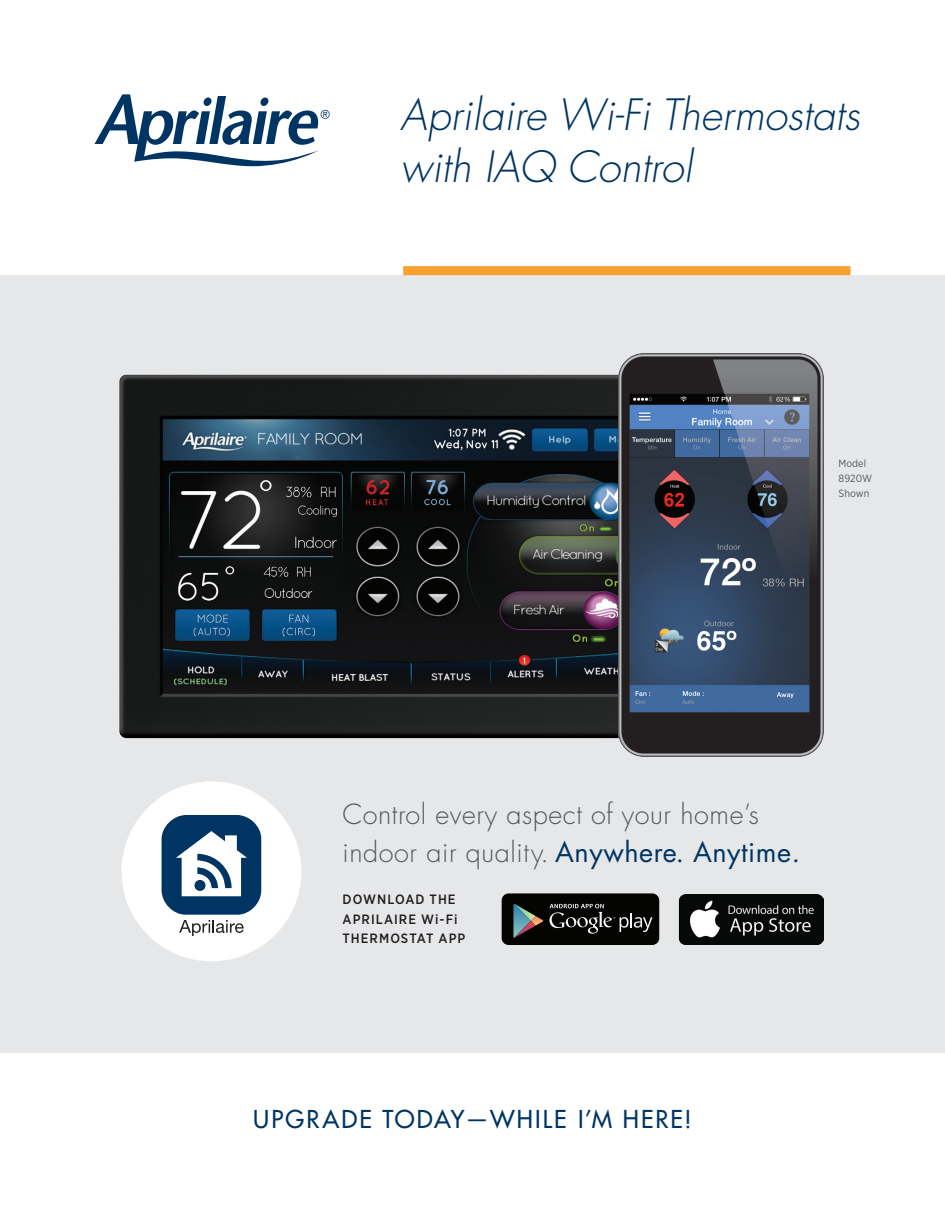
<style>
.page{position:relative;width:945px;height:1215px;background:#fff}
.page>*{position:absolute;margin:0;border:0;box-sizing:border-box;transform-origin:0 0}
.t1{font:italic 300 42px/52.5px "Futura LT Pro";color:#003563}
.t2{font:300 27px/37.5px "Futura LT Pro";letter-spacing:.02em;color:#57585a}
.t3{font:500 24px "Futura LT Pro";letter-spacing:.085em;color:#003563}
.t4{font:500 13.5px/19.5px "Gotham Narrow";letter-spacing:.075em;color:#231f20}
.t5{font:10.5px/15px "Gotham Narrow";color:#57585a}
.s1{font-weight:400;color:#003563}
</style>
<div class="page">
<div style="left:0;top:275px;width:945px;height:777px;background:#e6e7e9"></div>
<div style="left:121px;top:781px;width:180px;height:180px;background:#fff;border-radius:50%"></div>
<div style="left:162px;top:815px;width:99px;height:100px;background:#003563;border-radius:24px"></div>
<svg style="left:176px;top:831px;width:71px;height:65px"></svg>
<div style="left:194px;top:880px;width:12px;height:11px;background:#003563;border-radius:50%"></div>
<svg style="left:179px;top:920px;width:65px;height:16px"></svg>
<img style="left:678px;top:894px;width:146px;height:51px">
<div style="left:502px;top:893px;width:157px;height:52px;background:#040503;border-radius:7px"></div>
<svg style="left:513px;top:904px;width:30px;height:34px"></svg>
<svg style="left:549px;top:904px;width:103px;height:30px"></svg>
<img style="left:119px;top:353px;width:596px;height:386px">
<img style="left:618px;top:354px;width:206px;height:403px">
<svg style="left:95px;top:94px;width:235px;height:72px"></svg>
<div style="left:403px;top:266px;width:447px;height:9px;background:#f9a030"></div>
<p class="t1" style="left:400px;top:88px;width:461px">Aprilaire Wi-Fi Thermostats with IAQ Control</p>
<p class="t5" style="left:839px;top:456px;width:35px">Model<br>8920W<br>Shown</p>
<p class="t2" style="left:343px;top:796px;width:459px">Control every aspect of your home’s indoor air quality. <span class="s1">Anywhere. Anytime.</span></p>
<p class="t4" style="left:343px;top:890px;width:124px">DOWNLOAD THE<br>APRILAIRE Wi-Fi<br>THERMOSTAT APP</p>
<p class="t3" style="left:253px;top:1102px;width:440px">UPGRADE TODAY—WHILE I’M HERE!</p>
</div>
